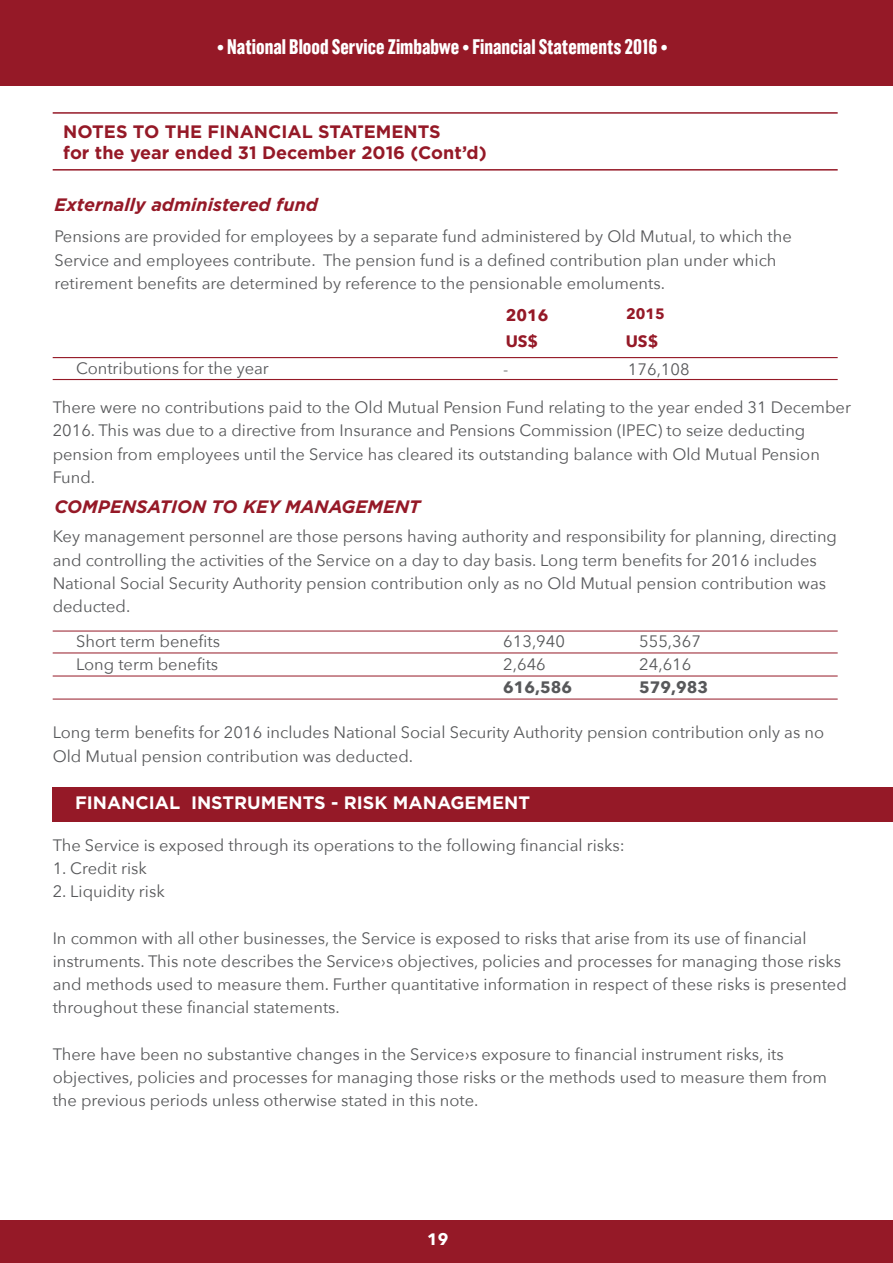
<style>
.page{position:relative;width:893px;height:1263px;background:#fff}
.page>*{position:absolute;margin:0;border:0;box-sizing:border-box;transform-origin:0 0}
.t1{font:700 21px "Grotzec Cond";color:#fff}
.t2{font:700 18px/21.6px "Gotham";color:#951927}
.t3{font:italic 700 18px "Gotham";color:#951927}
.t4{font:700 18px "Gotham";color:#fff}
.t5{font:16.5px/23.2px "Avenir Next";color:#57585a}
.t6{font:700 16.5px "Avenir Next";color:#57585a}
.t7{font:700 16.5px "Avenir Next";color:#951927}
.t8{font:700 16.5px "Avenir Next";color:#fff}
.t9{font:700 15px "Avenir Next";color:#951927}
</style>
<div class="page">
<div style="left:0;top:0;width:893px;height:86px;background:#951927"></div>
<div style="left:0;top:1220px;width:893px;height:43px;background:#951927"></div>
<hr style="left:53px;top:169px;width:785px;height:2px;background:#951927">
<hr style="left:53px;top:112px;width:785px;height:2px;background:#951927">
<hr style="left:53px;top:379px;width:785px;height:1px;background:#951927">
<hr style="left:53px;top:653px;width:785px;height:1px;background:#951927">
<hr style="left:53px;top:676px;width:785px;height:1px;background:#951927">
<hr style="left:53px;top:699px;width:785px;height:1px;background:#951927">
<hr style="left:53px;top:357px;width:785px;height:1px;background:#951927">
<hr style="left:53px;top:631px;width:785px;height:1px;background:#951927">
<div style="left:53px;top:787px;width:840px;height:34px;background:#951927"></div>
<p class="t1" style="left:217px;top:35px;width:452px">• National Blood Service Zimbabwe • Financial Statements 2016 •</p>
<p class="t2" style="left:63px;top:120px;width:425px">NOTES TO THE FINANCIAL STATEMENTS<br>for the year ended 31 December 2016 (Cont’d)</p>
<p class="t3" style="left:55px;top:193px;width:265px">Externally administered fund</p>
<p class="t5" style="left:55px;top:224px;width:739px">Pensions are provided for employees by a separate fund administered by Old Mutual, to which the<br>Service and employees contribute. The pension fund is a defined contribution plan under which retirement benefits are determined by reference to the pensionable emoluments.</p>
<p class="t5" style="left:76px;top:356px;width:194px">Contributions for the year</p>
<p class="t7" style="left:506px;top:301px;width:44px">2016</p>
<p class="t9" style="left:626px;top:301px;width:40px">2015</p>
<p class="t7" style="left:626px;top:326px;width:34px">US$</p>
<p class="t7" style="left:506px;top:326px;width:34px">US$</p>
<p class="t5" style="left:503px;top:357px;width:7px">-</p>
<p class="t5" style="left:628px;top:357px;width:63px">176,108</p>
<p class="t5" style="left:53px;top:395px;width:800px">There were no contributions paid to the Old Mutual Pension Fund relating to the year ended 31 December 2016. This was due to a directive from Insurance and Pensions Commission (IPEC) to seize deducting pension from employees until the Service has cleared its outstanding balance with Old Mutual Pension Fund.</p>
<p class="t3" style="left:55px;top:495px;width:367px">COMPENSATION TO KEY MANAGEMENT</p>
<p class="t5" style="left:53px;top:524px;width:786px">Key management personnel are those persons having authority and responsibility for planning, directing and controlling the activities of the Service on a day to day basis. Long term benefits for 2016 includes National Social Security Authority pension contribution only as no Old Mutual pension contribution was deducted.</p>
<p class="t5" style="left:76px;top:629px;width:145px">Short term benefits<br>Long term benefits</p>
<p class="t5" style="left:503px;top:629px;width:63px">613,940<br>2,646</p>
<p class="t6" style="left:503px;top:673px;width:70px">616,586</p>
<p class="t5" style="left:639px;top:629px;width:63px">555,367<br>24,616</p>
<p class="t6" style="left:639px;top:673px;width:70px">579,983</p>
<p class="t5" style="left:53px;top:720px;width:773px">Long term benefits for 2016 includes National Social Security Authority pension contribution only as no<br>Old Mutual pension contribution was deducted.</p>
<p class="t4" style="left:75px;top:791px;width:457px">FINANCIAL INSTRUMENTS - RISK MANAGEMENT</p>
<p class="t5" style="left:53px;top:832px;width:574px">The Service is exposed through its operations to the following financial risks:</p>
<p class="t5" style="left:53px;top:856px;width:96px">1. Credit risk</p>
<p class="t5" style="left:53px;top:879px;width:114px">2. Liquidity risk</p>
<p class="t5" style="left:53px;top:925px;width:796px">In common with all other businesses, the Service is exposed to risks that arise from its use of financial instruments. This note describes the Service›s objectives, policies and processes for managing those risks and methods used to measure them. Further quantitative information in respect of these risks is presented throughout these financial statements.</p>
<p class="t5" style="left:53px;top:1042px;width:776px">There have been no substantive changes in the Service›s exposure to financial instrument risks, its objectives, policies and processes for managing those risks or the methods used to measure them from the previous periods unless otherwise stated in this note.</p>
<p class="t8" style="left:427px;top:1225px;width:23px">19</p>
</div>
